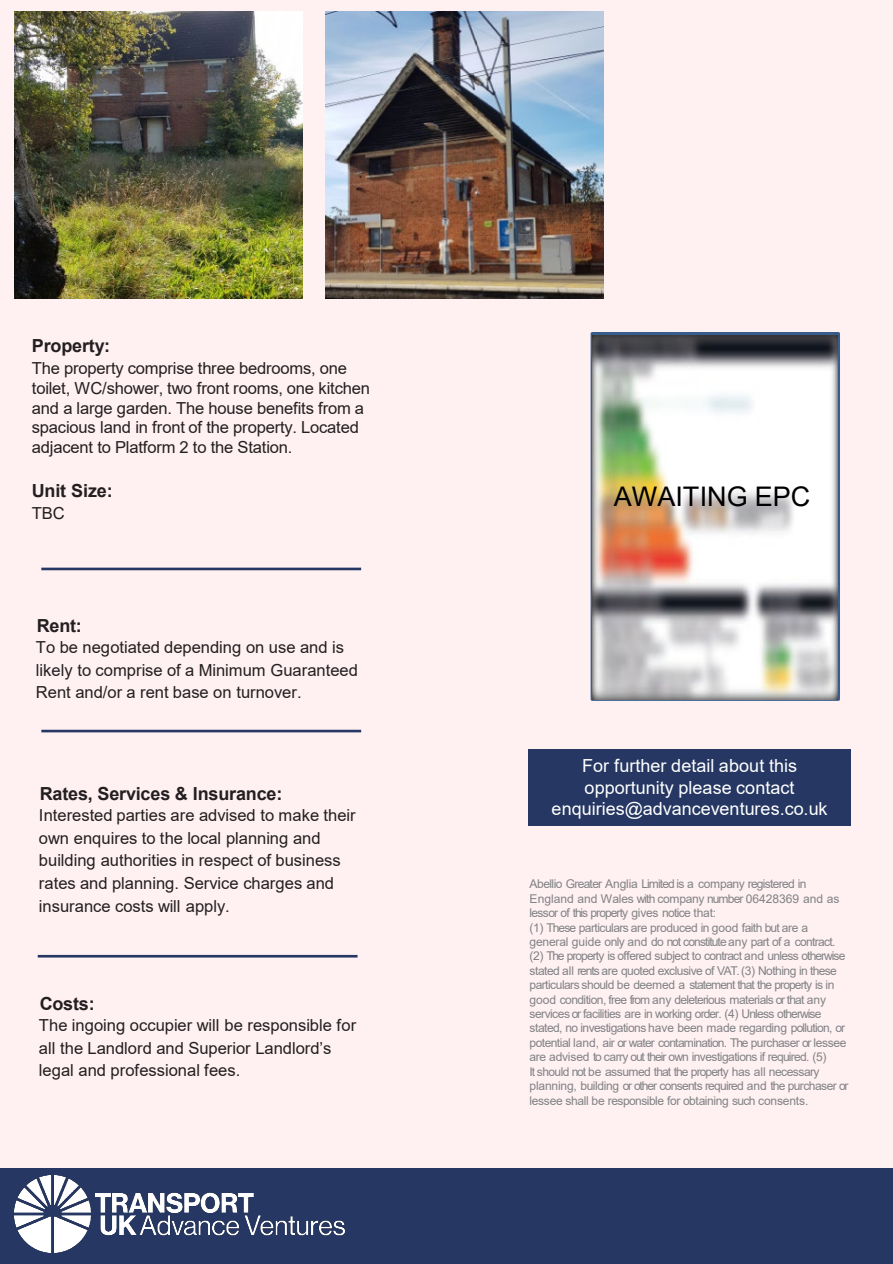
<style>
.page{position:relative;width:893px;height:1264px;background:#fff}
.page>*{position:absolute;margin:0;border:0;box-sizing:border-box;transform-origin:0 0}
.t1{font:27px "Arial";color:#000}
.t2{font:18px/21.6px "Arial";letter-spacing:.005em;color:#fff;text-align:center}
.t3{font:700 18px "Arial";letter-spacing:-.01em;color:#231f20}
.t4{font:16.5px/22.5px "Arial";color:#231f20}
.t5{font:12px/14.4px "Arial";letter-spacing:-.05em;color:#808285}
</style>
<div class="page">
<div style="left:0;top:0;width:892px;height:1263px;background:#fff0f2"></div>
<div style="left:528px;top:748px;width:323px;height:77px;background:#253762"></div>
<hr style="left:38px;top:954px;width:319px;height:3px;background:#253762">
<hr style="left:41px;top:729px;width:320px;height:3px;background:#253762">
<hr style="left:41px;top:567px;width:320px;height:3px;background:#253762">
<div style="left:0;top:1168px;width:892px;height:95px;background:#253762"></div>
<img style="left:14px;top:1175px;width:330px;height:77px">
<svg style="left:590px;top:332px;width:249px;height:368px;fill:#3a5d8a"></svg>
<img style="left:593px;top:336px;width:244px;height:363px">
<img style="left:14px;top:11px;width:288px;height:287px">
<img style="left:326px;top:11px;width:277px;height:287px">
<p class="t3" style="left:32px;top:333px;width:80px">Property:</p>
<p class="t4" style="left:32px;top:358px;width:339px;line-height:19.8px">The property comprise three bedrooms, one toilet, WC/shower, two front rooms, one kitchen and a large garden. The house benefits from a spacious land in front of the property. Located adjacent to Platform 2 to the Station.</p>
<p class="t3" style="left:32px;top:478px;width:82px">Unit Size:</p>
<p class="t4" style="left:32px;top:501px;width:34px">TBC</p>
<p class="t3" style="left:37px;top:613px;width:47px">Rent:</p>
<p class="t4" style="left:36px;top:636px;width:323px">To be negotiated depending on use and is likely to comprise of a Minimum Guaranteed<br>Rent and/or a rent base on turnover.</p>
<p class="t3" style="left:40px;top:781px;width:244px">Rates, Services &amp; Insurance:</p>
<p class="t4" style="left:39px;top:804px;width:318px">Interested parties are advised to make their own enquires to the local planning and building authorities in respect of business rates and planning. Service charges and insurance costs will apply.</p>
<p class="t3" style="left:40px;top:991px;width:57px">Costs:</p>
<p class="t4" style="left:39px;top:1013px;width:318px">The ingoing occupier will be responsible for all the Landlord and Superior Landlord’s legal and professional fees.</p>
<p class="t1" style="left:613px;top:477px;width:198px">AWAITING EPC</p>
<p class="t2" style="left:551px;top:754px;width:277px">For further detail about this opportunity please contact enquiries@advanceventures.co.uk</p>
<p class="t5" style="left:529px;top:876px;width:311px">Abellio Greater Anglia Limited is a company registered in<br>England and Wales with company number 06428369 and as lessor of this property gives notice that:</p>
<p class="t5" style="left:529px;top:919px;width:320px">(1) These particulars are produced in good faith but are a general guide only and do not constitute any part of a contract. (2) The property is offered subject to contract and unless otherwise stated all rents are quoted exclusive of VAT. (3) Nothing in these particulars should be deemed a statement that the property is in good condition, free from any deleterious materials or that any services or facilities are in working order. (4) Unless otherwise stated, no investigations have been made regarding pollution, or potential land, air or water contamination. The purchaser or lessee are advised to carry out their own investigations if required. (5)<br>It should not be assumed that the property has all necessary planning, building or other consents required and the purchaser or lessee shall be responsible for obtaining such consents.</p>
</div>
